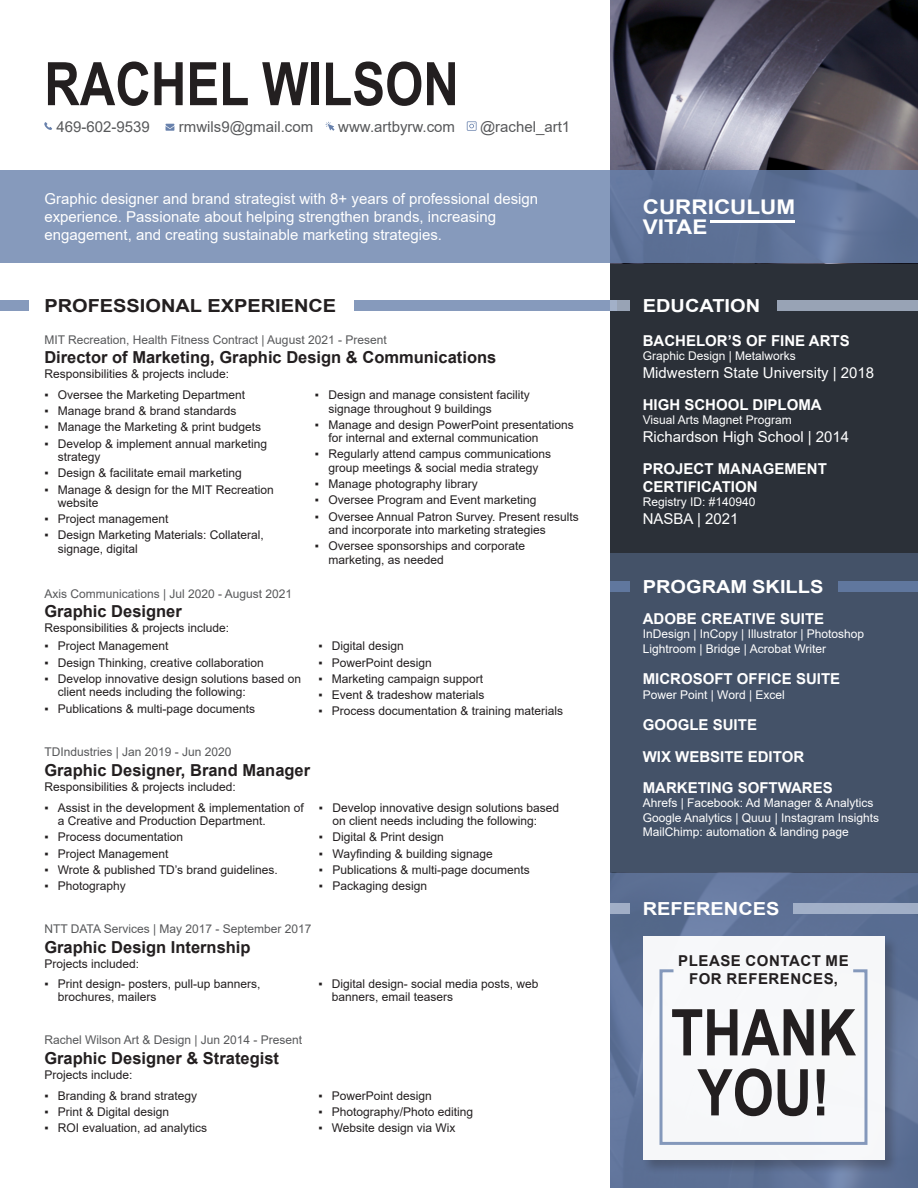
<style>
.page{position:relative;width:918px;height:1188px;background:#fff}
.page>*{position:absolute;margin:0;border:0;box-sizing:border-box;transform-origin:0 0}
.t1{font:700 64.5px/60px "Arial Narrow";color:#231f20;text-align:center}
.t2{font:700 60px "Arial Narrow";color:#231f20}
.t3{font:700 20.25px/20.2px "Arial";color:#fff;scale:1.11 1}
.t4{font:700 18px "Arial";color:#fff;scale:1.11 1}
.t5{font:700 18px "Arial";color:#231f20;scale:1.11 1}
.t6{font:700 16.5px "Arial";color:#231f20}
.t7{font:15px/18px "Arial";color:#fff}
.t8{font:700 15px/18px "Arial";color:#fff}
.t9{font:15px "Arial";color:#57585a}
.t10{font:700 15px/18px "Arial";letter-spacing:.035em;color:#231f20;text-align:center}
.t11{font:12px/13.5px "Arial";color:#231f20}
.t12{font:12px/14.4px "Arial";color:#fff}
.t13{font:12px "Arial";color:#57585a}
</style>
<div class="page">
<div style="left:0;top:300px;width:29px;height:11px;background:#869abc"></div>
<div style="left:610px;top:124px;width:308px;height:1054px;background:#2b3038"></div>
<img style="left:610px;top:0;width:308px;height:170px">
<svg style="left:610px;top:873px;width:308px;height:315px;fill:#5d7095"></svg>
<div style="left:610px;top:553px;width:308px;height:320px;background:#445268"></div>
<svg style="left:0;top:170px;width:918px;height:93px;fill:#869abc"></svg>
<hr style="left:710px;top:220px;width:84px;height:2px;background:#fff">
<svg style="left:44px;top:122px;width:8px;height:8px"></svg>
<svg style="left:166px;top:124px;width:8px;height:7px"></svg>
<svg style="left:326px;top:122px;width:9px;height:9px"></svg>
<svg style="left:467px;top:121px;width:10px;height:10px"></svg>
<div style="left:354px;top:300px;width:262px;height:11px;background:#869abc"></div>
<div style="left:610px;top:581px;width:20px;height:11px;background:#60779e"></div>
<div style="left:610px;top:903px;width:20px;height:11px;background:#a1aec6"></div>
<svg style="left:610px;top:300px;width:20px;height:11px"></svg>
<div style="left:777px;top:300px;width:141px;height:11px;background:#98a3b5"></div>
<div style="left:793px;top:903px;width:125px;height:11px;background:#a2afc8"></div>
<div style="left:838px;top:581px;width:80px;height:11px;background:#60779e"></div>
<div style="left:641px;top:935px;width:258px;height:240px;background:#231f20;opacity:.3"></div>
<div style="left:643px;top:937px;width:241px;height:223px;background:#f6f7f9"></div>
<svg style="left:659px;top:969px;width:209px;height:176px"></svg>
<p class="t2" style="left:44px;top:39px;width:416px">RACHEL WILSON</p>
<p class="t9" style="left:56px;top:116px;width:95px">469-602-9539</p>
<p class="t9" style="left:179px;top:116px;width:136px">rmwils9@gmail.com</p>
<p class="t9" style="left:338px;top:116px;width:118px">www.artbyrw.com</p>
<p class="t9" style="left:480px;top:116px;width:92px">@rachel_art1</p>
<p class="t7" style="left:44px;top:190px;width:495px">Graphic designer and brand strategist with 8+ years of professional design experience. Passionate about helping strengthen brands, increasing engagement, and creating sustainable marketing strategies.</p>
<p class="t5" style="left:44px;top:293px;width:264px">PROFESSIONAL EXPERIENCE</p>
<p class="t13" style="left:44px;top:331px;width:344px">MIT Recreation, Health Fitness Contract | August 2021 - Present</p>
<p class="t6" style="left:44px;top:346px;width:454px">Director of Marketing, Graphic Design &amp; Communications</p>
<p class="t11" style="left:44px;top:367px;width:186px">Responsibilities &amp; projects include:</p>
<p class="t11" style="left:44px;top:388px;width:202px">▪ Oversee the Marketing Department</p>
<p class="t11" style="left:44px;top:404px;width:194px">▪ Manage brand &amp; brand standards</p>
<p class="t11" style="left:44px;top:420px;width:218px">▪ Manage the Marketing &amp; print budgets</p>
<p class="t11" style="left:58px;top:437px;width:211px;text-indent:-14px">▪ Develop &amp; implement annual marketing strategy</p>
<p class="t11" style="left:44px;top:466px;width:199px">▪ Design &amp; facilitate email marketing</p>
<p class="t11" style="left:58px;top:482px;width:217px;text-indent:-14px">▪ Manage &amp; design for the MIT Recreation website</p>
<p class="t11" style="left:44px;top:512px;width:126px">▪ Project management</p>
<p class="t11" style="left:58px;top:528px;width:208px;text-indent:-14px">▪ Design Marketing Materials: Collateral, signage, digital</p>
<p class="t13" style="left:44px;top:585px;width:249px">Axis Communications | Jul 2020 - August 2021</p>
<p class="t6" style="left:44px;top:600px;width:139px">Graphic Designer</p>
<p class="t11" style="left:44px;top:621px;width:186px">Responsibilities &amp; projects include:</p>
<p class="t11" style="left:44px;top:639px;width:126px">▪ Project Management</p>
<p class="t11" style="left:44px;top:656px;width:221px">▪ Design Thinking, creative collaboration</p>
<p class="t11" style="left:58px;top:672px;width:245px;text-indent:-14px">▪ Develop innovative design solutions based on client needs including the following:</p>
<p class="t11" style="left:44px;top:701px;width:212px">▪ Publications &amp; multi-page documents</p>
<p class="t11" style="left:328px;top:388px;width:203px;text-indent:-14px">▪ Design and manage consistent facility signage throughout 9 buildings</p>
<p class="t11" style="left:328px;top:418px;width:247px;text-indent:-14px">▪ Manage and design PowerPoint presentations for internal and external communication</p>
<p class="t11" style="left:315px;top:447px;width:238px;text-align:center">▪ Regularly attend campus communications group meetings &amp; social media strategy</p>
<p class="t11" style="left:315px;top:477px;width:164px">▪ Manage photography library</p>
<p class="t11" style="left:315px;top:493px;width:223px">▪ Oversee Program and Event marketing</p>
<p class="t11" style="left:328px;top:509px;width:252px;text-indent:-14px">▪ Oversee Annual Patron Survey. Present results and incorporate into marketing strategies</p>
<p class="t11" style="left:328px;top:539px;width:198px;text-indent:-14px">▪ Oversee sponsorships and corporate marketing, as needed</p>
<p class="t11" style="left:318px;top:639px;width:87px">▪ Digital design</p>
<p class="t11" style="left:318px;top:656px;width:115px">▪ PowerPoint design</p>
<p class="t11" style="left:318px;top:672px;width:166px">▪ Marketing campaign support</p>
<p class="t11" style="left:318px;top:688px;width:168px">▪ Event &amp; tradeshow materials</p>
<p class="t11" style="left:318px;top:704px;width:246px">▪ Process documentation &amp; training materials</p>
<p class="t13" style="left:44px;top:744px;width:189px">TDIndustries | Jan 2019 - Jun 2020</p>
<p class="t6" style="left:44px;top:759px;width:267px">Graphic Designer, Brand Manager</p>
<p class="t11" style="left:44px;top:780px;width:193px">Responsibilities &amp; projects included:</p>
<p class="t11" style="left:58px;top:801px;width:248px;text-indent:-14px">▪ Assist in the development &amp; implementation of a Creative and Production Department.</p>
<p class="t11" style="left:44px;top:830px;width:140px">▪ Process documentation</p>
<p class="t11" style="left:44px;top:846px;width:126px">▪ Project Management</p>
<p class="t11" style="left:44px;top:863px;width:235px">▪ Wrote &amp; published TD’s brand guidelines.</p>
<p class="t11" style="left:44px;top:879px;width:83px">▪ Photography</p>
<p class="t11" style="left:332px;top:801px;width:228px;text-indent:-14px">▪ Develop innovative design solutions based on client needs including the following:</p>
<p class="t11" style="left:319px;top:830px;width:126px">▪ Digital &amp; Print design</p>
<p class="t11" style="left:319px;top:846px;width:175px">▪ Wayfinding &amp; building signage</p>
<p class="t11" style="left:319px;top:863px;width:212px">▪ Publications &amp; multi-page documents</p>
<p class="t11" style="left:319px;top:879px;width:110px">▪ Packaging design</p>
<p class="t13" style="left:44px;top:920px;width:269px">NTT DATA Services | May 2017 - September 2017</p>
<p class="t6" style="left:44px;top:935px;width:208px">Graphic Design Internship</p>
<p class="t11" style="left:44px;top:957px;width:96px">Projects included:</p>
<p class="t11" style="left:58px;top:977px;width:204px;text-indent:-14px">▪ Print design- posters, pull-up banners, brochures, mailers</p>
<p class="t11" style="left:332px;top:977px;width:208px;text-indent:-14px">▪ Digital design- social media posts, web banners, email teasers</p>
<p class="t13" style="left:44px;top:1032px;width:259px">Rachel Wilson Art &amp; Design | Jun 2014 - Present</p>
<p class="t6" style="left:44px;top:1047px;width:236px">Graphic Designer &amp; Strategist</p>
<p class="t11" style="left:44px;top:1068px;width:90px">Projects include:</p>
<p class="t11" style="left:44px;top:1088px;width:154px">▪ Branding &amp; brand strategy</p>
<p class="t11" style="left:44px;top:1105px;width:126px">▪ Print &amp; Digital design</p>
<p class="t11" style="left:44px;top:1121px;width:164px">▪ ROI evaluation, ad analytics</p>
<p class="t11" style="left:318px;top:1088px;width:115px">▪ PowerPoint design</p>
<p class="t11" style="left:318px;top:1105px;width:156px">▪ Photography/Photo editing</p>
<p class="t11" style="left:318px;top:1121px;width:139px">▪ Website design via Wix</p>
<p class="t3" style="left:643px;top:197px;width:139px">CURRICULUM<br>VITAE</p>
<p class="t4" style="left:643px;top:293px;width:107px">EDUCATION</p>
<p class="t8" style="left:643px;top:332px;width:208px">BACHELOR’S OF FINE ARTS</p>
<p class="t12" style="left:643px;top:349px;width:155px">Graphic Design | Metalworks</p>
<p class="t7" style="left:643px;top:364px;width:233px">Midwestern State University | 2018</p>
<p class="t8" style="left:643px;top:396px;width:180px">HIGH SCHOOL DIPLOMA</p>
<p class="t12" style="left:643px;top:413px;width:151px">Visual Arts Magnet Program</p>
<p class="t7" style="left:643px;top:428px;width:208px">Richardson High School | 2014</p>
<p class="t8" style="left:643px;top:459px;width:186px">PROJECT MANAGEMENT<br>CERTIFICATION</p>
<p class="t12" style="left:643px;top:494px;width:114px">Registry ID: #140940</p>
<p class="t7" style="left:643px;top:510px;width:97px">NASBA | 2021</p>
<p class="t4" style="left:643px;top:574px;width:164px">PROGRAM SKILLS</p>
<p class="t8" style="left:643px;top:610px;width:183px">ADOBE CREATIVE SUITE</p>
<p class="t12" style="left:643px;top:627px;width:223px">InDesign | InCopy | Illustrator | Photoshop<br>Lightroom | Bridge | Acrobat Writer</p>
<p class="t8" style="left:643px;top:670px;width:199px">MICROSOFT OFFICE SUITE</p>
<p class="t12" style="left:643px;top:687px;width:144px">Power Point | Word | Excel</p>
<p class="t8" style="left:643px;top:716px;width:116px">GOOGLE SUITE</p>
<p class="t8" style="left:643px;top:747px;width:163px">WIX WEBSITE EDITOR</p>
<p class="t8" style="left:643px;top:779px;width:191px">MARKETING SOFTWARES</p>
<p class="t12" style="left:643px;top:796px;width:238px">Ahrefs | Facebook: Ad Manager &amp; Analytics<br>Google Analytics | Quuu | Instagram Insights<br>MailChimp: automation &amp; landing page</p>
<p class="t4" style="left:643px;top:896px;width:125px">REFERENCES</p>
<p class="t10" style="left:678px;top:952px;width:172px">PLEASE CONTACT ME<br>FOR REFERENCES,</p>
<p class="t1" style="left:671px;top:1000px;width:187px">THANK<br>YOU!</p>
</div>
